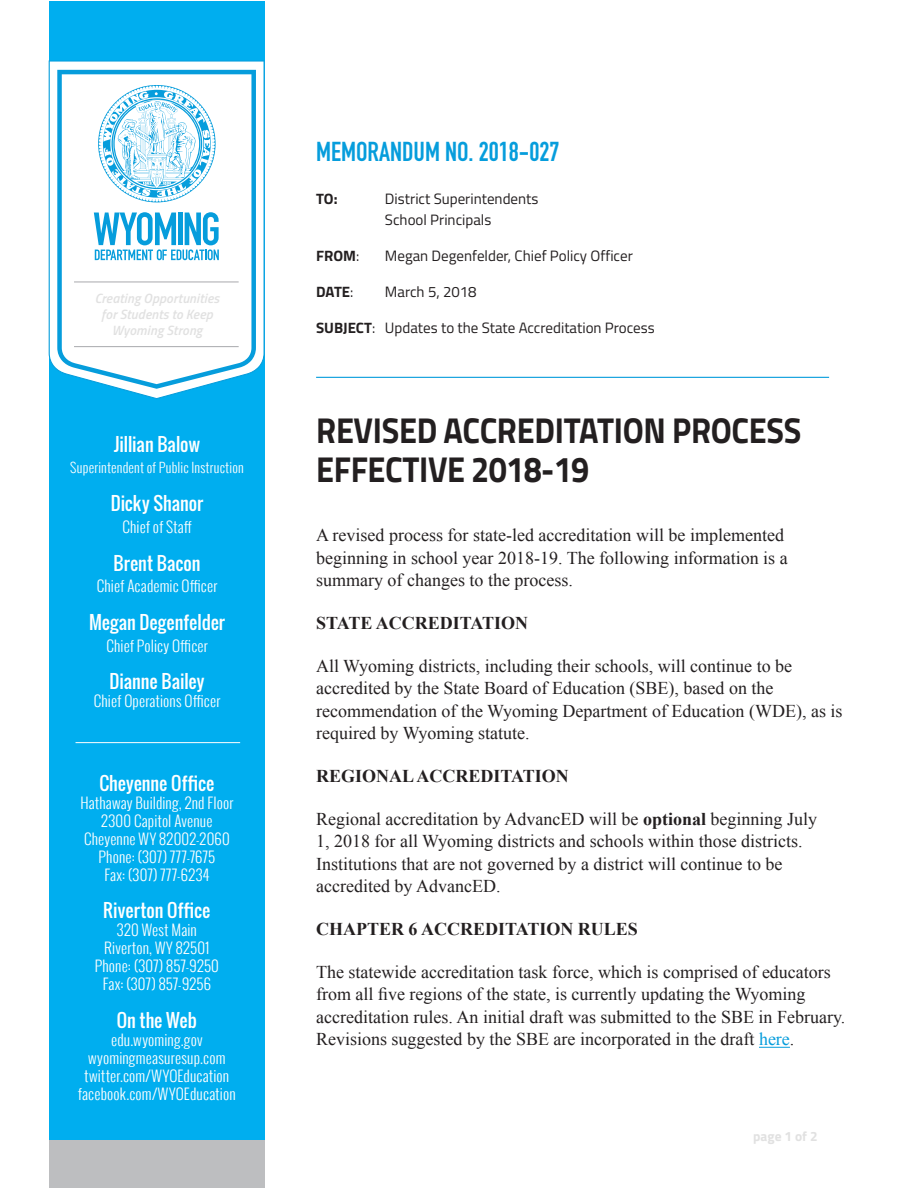
<style>
.page{position:relative;width:918px;height:1188px;background:#fff}
.page>*{position:absolute;margin:0;border:0;box-sizing:border-box;transform-origin:0 0}
.Headline{font:700 36px/39px "Titillium Web";letter-spacing:-.01em;color:#231f20;scale:.9 1}
.Section_Title{font:27px "DIN Engschrift Std";color:#069ddc}
.t1{font:18px/22.5px "Times New Roman";color:#231f20}
.Subhead{font:18px "Oswald";color:#fff}
.t2{font:700 18px "Times New Roman";color:#231f20}
.Subhead-2{font:300 15px "Oswald";letter-spacing:.015em;color:#fff}
.Emphasis{font:15px "Titillium Web";color:#231f20}
.Emphasis-2{font:700 15px "Titillium Web";color:#231f20}
.Subhead-3{font:italic 600 13.5px "Titillium Web";letter-spacing:.01em;color:#e1e1e1}
.Subhead-4{font:300 13.5px "Oswald";letter-spacing:.015em;color:#fff}
.t3{font:700 13.5px "Titillium Web";color:#e1e1e1}
.s1{font-weight:400}
.s2{font-weight:700}
.s3{color:#069ddc}
</style>
<div class="page">
<hr style="left:759px;top:1047px;width:31px;height:1px;background:#069ddc">
<hr style="left:316px;top:377px;width:513px;height:1px;background:#069ddc">
<div style="left:49px;top:1px;width:216px;height:1140px;background:#00aeef"></div>
<svg style="left:49px;top:61px;width:216px;height:338px;fill:#fff"></svg>
<svg style="left:57px;top:70px;width:199px;height:319px;background:#def2fa"></svg>
<hr style="left:74px;top:282px;width:165px;height:1px;background:#a8a9ad">
<hr style="left:74px;top:346px;width:165px;height:1px;background:#a8a9ad">
<svg style="left:94px;top:212px;width:125px;height:48px;background:#83ceed"></svg>
<svg style="left:98px;top:84px;width:118px;height:119px;background:#c4e7f6"></svg>
<div style="left:49px;top:1141px;width:216px;height:47px;background:#bdbec0"></div>
<hr style="left:76px;top:742px;width:164px;height:1px;background:#fff">
<p class="Subhead-3" style="left:95px;top:288px;width:126px">Creating Opportunities</p>
<p class="Subhead-3" style="left:101px;top:304px;width:113px">for Students to Keep</p>
<p class="Subhead-3" style="left:112px;top:320px;width:92px">Wyoming Strong</p>
<p class="Subhead" style="left:114px;top:430px;width:87px">Jillian Balow</p>
<p class="Subhead-4" style="left:70px;top:458px;width:175px">Superintendent of Public Instruction</p>
<p class="Subhead" style="left:111px;top:490px;width:94px">Dicky Shanor</p>
<p class="Subhead-2" style="left:122px;top:516px;width:71px">Chief of Staff</p>
<p class="Subhead" style="left:114px;top:549px;width:88px">Brent Bacon</p>
<p class="Subhead-2" style="left:97px;top:575px;width:122px">Chief Academic Officer</p>
<p class="Subhead" style="left:89px;top:609px;width:138px">Megan Degenfelder</p>
<p class="Subhead-2" style="left:106px;top:634px;width:103px">Chief Policy Officer</p>
<p class="Subhead" style="left:110px;top:668px;width:96px">Dianne Bailey</p>
<p class="Subhead-2" style="left:94px;top:690px;width:128px">Chief Operations Officer</p>
<p class="Subhead" style="left:99px;top:769px;width:116px">Cheyenne Office</p>
<p class="Subhead-2" style="left:80px;top:792px;width:154px">Hathaway Building, 2nd Floor</p>
<p class="Subhead-2" style="left:101px;top:810px;width:113px">2300 Capitol Avenue</p>
<p class="Subhead-2" style="left:84px;top:828px;width:147px">Cheyenne WY 82002-2060</p>
<p class="Subhead-2" style="left:99px;top:846px;width:118px">Phone: (307) 777-7675</p>
<p class="Subhead-2" style="left:104px;top:864px;width:106px">Fax: (307) 777-6234</p>
<p class="Subhead" style="left:103px;top:897px;width:109px">Riverton Office</p>
<p class="Subhead-2" style="left:117px;top:919px;width:81px">320 West Main</p>
<p class="Subhead-2" style="left:104px;top:937px;width:107px">Riverton, WY 82501</p>
<p class="Subhead-2" style="left:95px;top:955px;width:126px">Phone: (307) 857-9250</p>
<p class="Subhead-2" style="left:103px;top:973px;width:110px">Fax: (307) 857-9256</p>
<p class="Subhead" style="left:117px;top:1007px;width:82px">On the Web</p>
<p class="Subhead-2" style="left:111px;top:1029px;width:93px">edu.wyoming.gov</p>
<p class="Subhead-2" style="left:88px;top:1047px;width:139px">wyomingmeasuresup.com</p>
<p class="Subhead-2" style="left:84px;top:1065px;width:146px">twitter.com/WYOEducation</p>
<p class="Subhead-2" style="left:78px;top:1083px;width:159px">facebook.com/WYOEducation</p>
<p class="Section_Title" style="left:316px;top:135px;width:245px">MEMORANDUM NO. 2018-027</p>
<p class="Emphasis-2" style="left:316px;top:187px;width:23px">TO:</p>
<p class="Emphasis" style="left:385px;top:188px;width:155px">District Superintendents</p>
<p class="Emphasis" style="left:385px;top:209px;width:108px">School Principals</p>
<p class="Emphasis-2" style="left:316px;top:244px;width:45px">FROM<span class="s1">:</span></p>
<p class="Emphasis" style="left:385px;top:245px;width:249px">Megan Degenfelder, Chief Policy Officer</p>
<p class="Emphasis-2" style="left:316px;top:280px;width:39px">DATE<span class="s1">:</span></p>
<p class="Emphasis" style="left:385px;top:281px;width:93px">March 5, 2018</p>
<p class="Emphasis" style="left:316px;top:317px;width:340px"><span class="s2">SUBJECT</span>: Updates to the State Accreditation Process</p>
<p class="Headline" style="left:316px;top:409px;width:541px">REVISED ACCREDITATION PROCESS<br>EFFECTIVE 2018-19</p>
<p class="t1" style="left:316px;top:524px;width:473px">A revised process for state-led accreditation will be implemented beginning in school year 2018-19. The following information is a summary of changes to the process.</p>
<p class="t2" style="left:316px;top:611px;width:214px">STATE ACCREDITATION</p>
<p class="t1" style="left:316px;top:654px;width:528px">All Wyoming districts, including their schools, will continue to be accredited by the State Board of Education (SBE), based on the recommendation of the Wyoming Department of Education (WDE), as is required by Wyoming statute.</p>
<p class="t2" style="left:316px;top:764px;width:254px">REGIONAL ACCREDITATION</p>
<p class="t1" style="left:316px;top:807px;width:502px">Regional accreditation by AdvancED will be <span class="s2">optional</span> beginning July 1, 2018 for all Wyoming districts and schools within those districts.<br>Institutions that are not governed by a district will continue to be accredited by AdvancED.</p>
<p class="t2" style="left:316px;top:917px;width:323px">CHAPTER 6 ACCREDITATION RULES</p>
<p class="t1" style="left:316px;top:960px;width:531px">The statewide accreditation task force, which is comprised of educators from all five regions of the state, is currently updating the Wyoming accreditation rules. An initial draft was submitted to the SBE in February.<br>Revisions suggested by the SBE are incorporated in the draft <span class="s3">here</span>.</p>
<p class="t3" style="left:753px;top:1126px;width:66px">page 1 of 2</p>
</div>
